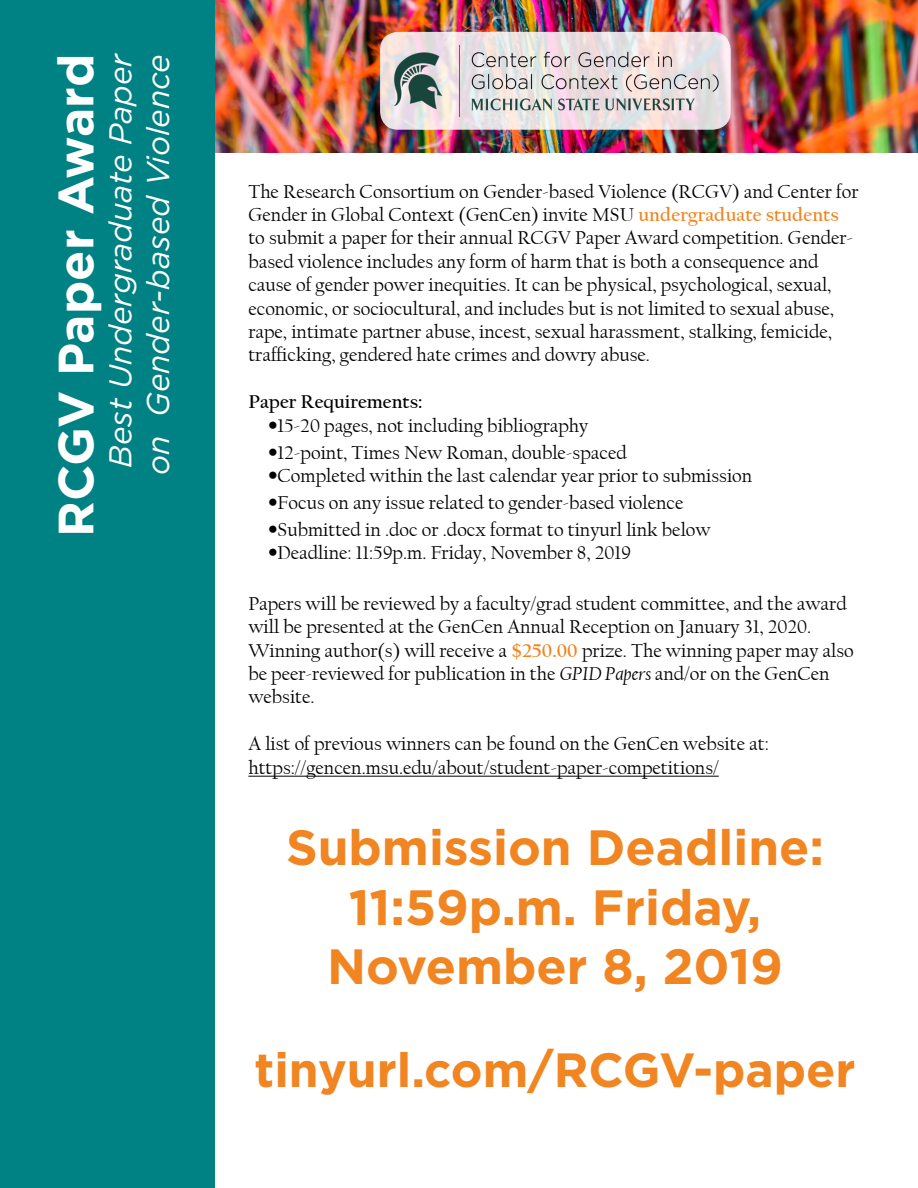
<style>
.page{position:relative;width:918px;height:1188px;background:#fff}
.page>*{position:absolute;margin:0;border:0;box-sizing:border-box;transform-origin:0 0}
.t1{font:700 49.5px/59.4px "Gotham";color:#f08521;text-align:center}
.t2{font:700 49.5px "Gotham";letter-spacing:-.01em;color:#fff}
.t3{font:700 48px "Gotham";color:#f08521}
.t4{font:italic 31.5px/37.8px "Gotham";color:#fff}
.t5{font:19.5px/23.4px "Californian FB";color:#000}
.t6{font:700 19.5px "Californian FB";color:#000}
.s1{font-weight:700;color:#f08521}
.s2{font-style:italic}
</style>
<div class="page">
<img style="left:215px;top:0;width:703px;height:153px">
<svg style="left:380px;top:32px;width:351px;height:98px;background:#ebe0e1"></svg>
<div style="left:0;top:0;width:215px;height:1188px;background:#008183"></div>
<hr style="left:248px;top:776px;width:471px;height:1px;background:#000">
<img style="left:394px;top:46px;width:326px;height:70px">
<h1 class="t2" style="left:43px;top:537px;width:484px;rotate:-90deg">RCGV Paper Award</h1>
<h3 class="t4" style="left:101px;top:475px;width:424px;rotate:-90deg">Best Undergraduate Paper on Gender-based Violence</h3>
<p class="t5" style="left:248px;top:180px;width:612px">The Research Consortium on Gender-based Violence (RCGV) and Center for Gender in Global Context (GenCen) invite MSU <span class="s1">undergraduate students </span>to submit a paper for their annual RCGV Paper Award competition. Gender&shy;based violence includes any form of harm that is both a consequence and cause of gender power inequities. It can be physical, psychological, sexual, economic, or sociocultural, and includes but is not limited to sexual abuse, rape, intimate partner abuse, incest, sexual harassment, stalking, femicide, trafficking, gendered hate crimes and dowry abuse.</p>
<p class="t6" style="left:248px;top:391px;width:176px">Paper Requirements:</p>
<p class="t5" style="left:269px;top:414px;width:321px"><sup>•</sup>15-20 pages, not including bibliography</p>
<p class="t5" style="left:269px;top:441px;width:360px"><sup>•</sup>12-point, Times New Roman, double-spaced</p>
<p class="t5" style="left:269px;top:464px;width:485px"><sup>•</sup>Completed within the last calendar year prior to submission</p>
<p class="t5" style="left:269px;top:491px;width:416px"><sup>•</sup>Focus on any issue related to gender-based violence</p>
<p class="t5" style="left:269px;top:518px;width:444px"><sup>•</sup>Submitted in .doc or .docx format to tinyurl link below</p>
<p class="t5" style="left:269px;top:542px;width:364px"><sup>•</sup>Deadline: 11:59p.m. Friday, November 8, 2019</p>
<p class="t5" style="left:248px;top:592px;width:607px">Papers will be reviewed by a faculty/grad student committee, and the award will be presented at the GenCen Annual Reception on January 31, 2020.<br>Winning author(s) will receive a <span class="s1">$250.00</span> prize. The winning paper may also be peer-reviewed for publication in the <span class="s2">GPID Papers</span> and/or on the GenCen website.</p>
<p class="t5" style="left:248px;top:732px;width:522px">A list of previous winners can be found on the GenCen website at: https://gencen.msu.edu/about/student-paper-competitions/</p>
<h1 class="t1" style="left:286px;top:818px;width:540px">Submission Deadline:<br>11:59p.m. Friday,<br>November 8, 2019</h1>
<h2 class="t3" style="left:255px;top:1038px;width:603px">tinyurl.com/RCGV-paper</h2>
</div>
